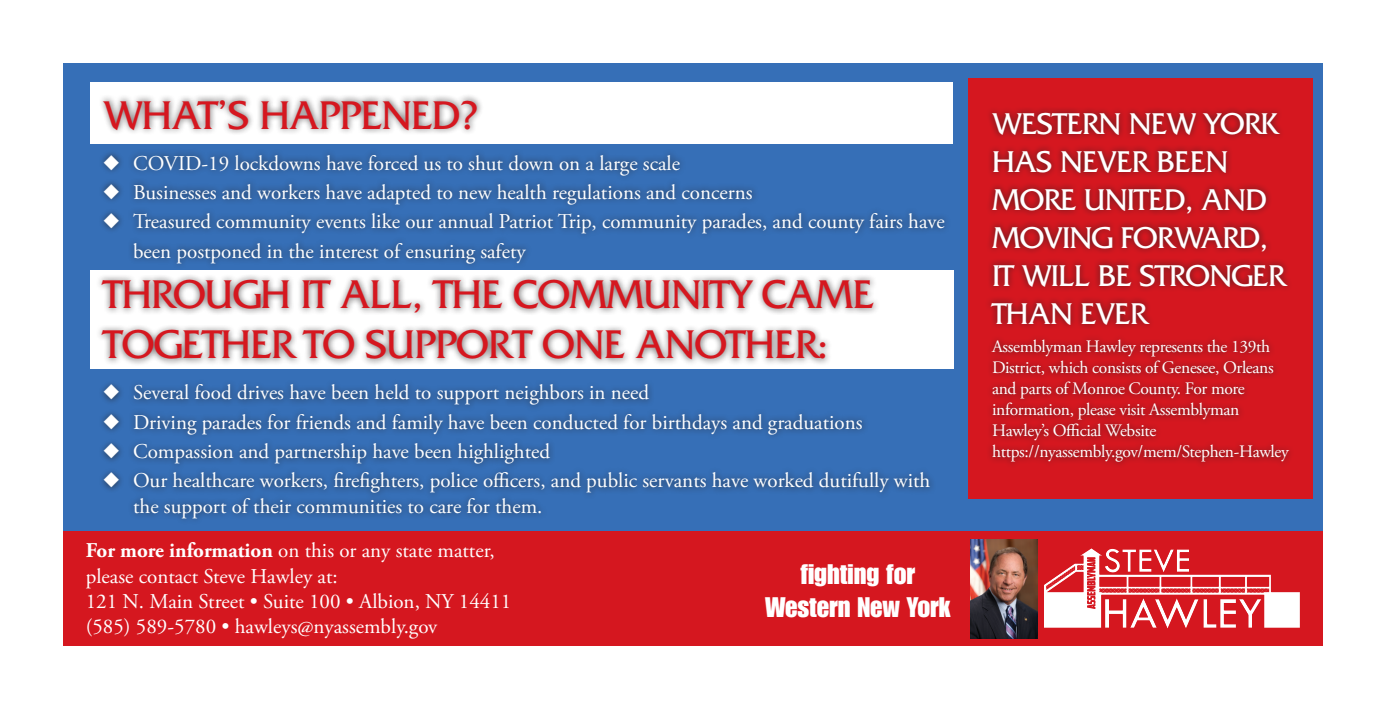
<style>
.page{position:relative;width:1386px;height:709px;background:#fff}
.page>*{position:absolute;margin:0;border:0;box-sizing:border-box;transform-origin:0 0}
.t1{font:42px/50.4px "Friz Quadrata";letter-spacing:-.02em;color:#d5171f}
.t2{font:31.5px/37.8px "Friz Quadrata";letter-spacing:-.02em;color:#fff}
.t3{font:27.65px/33.2px "Impact";color:#fff;text-align:center}
.t4{font:21px/25.2px "Adobe Garamond Pro";color:#fff}
.t5{font:17.5px/21px "Adobe Garamond Pro";letter-spacing:-.02em;color:#fff}
.s1{font-weight:700}
</style>
<div class="page">
<div style="left:63px;top:63px;width:1260px;height:468px;background:#366fb7"></div>
<div style="left:969px;top:79px;width:344px;height:420px;background:#d5171f"></div>
<div style="left:91px;top:82px;width:862px;height:62px;background:#fff"></div>
<div style="left:63px;top:531px;width:1260px;height:115px;background:#d5171f"></div>
<div style="left:95px;top:93px;width:856px;height:431px;background:#231f20;opacity:.75"></div>
<img style="left:970px;top:540px;width:67px;height:99px">
<img style="left:1067px;top:549px;width:24px;height:20px">
<div style="left:984px;top:106px;width:311px;height:363px;background:#231f20;opacity:.75"></div>
<h1 class="t1" style="left:103px;top:90px;width:378px">WHAT’S HAPPENED?</h1>
<p class="t4" style="left:103px;top:151px;width:578px">◆ COVID-19 lockdowns have forced us to shut down on a large scale</p>
<p class="t4" style="left:103px;top:180px;width:651px">◆ Businesses and workers have adapted to new health regulations and concerns</p>
<p class="t4" style="left:133px;top:208px;width:813px;line-height:29.4px;text-indent:-30px">◆ Treasured community events like our annual Patriot Trip, community parades, and county fairs have been postponed in the interest of ensuring safety</p>
<h1 class="t1" style="left:103px;top:269px;width:773px">THROUGH IT ALL, THE COMMUNITY CAME<br>TOGETHER TO SUPPORT ONE ANOTHER:</h1>
<p class="t4" style="left:103px;top:381px;width:547px">◆ Several food drives have been held to support neighbors in need</p>
<p class="t4" style="left:103px;top:410px;width:761px">◆ Driving parades for friends and family have been conducted for birthdays and graduations</p>
<p class="t4" style="left:103px;top:439px;width:448px">◆ Compassion and partnership have been highlighted</p>
<p class="t4" style="left:133px;top:469px;width:799px;text-indent:-30px">◆ Our healthcare workers, firefighters, police officers, and public servants have worked dutifully with the support of their communities to care for them.</p>
<p class="t4" style="left:86px;top:539px;width:427px"><span class="s1">For more information</span> on this or any state matter, please contact Steve Hawley at:<br>121 N. Main Street • Suite 100 • Albion, NY 14411 (585) 589-5780 • hawleys@nyassembly.gov</p>
<h3 class="t3" style="left:765px;top:557px;width:187px">fighting for<br>Western New York</h3>
<h2 class="t2" style="left:992px;top:106px;width:294px">WESTERN NEW YORK<br>HAS NEVER BEEN<br>MORE UNITED, AND<br>MOVING FORWARD,<br>IT WILL BE STRONGER<br>THAN EVER</h2>
<p class="t5" style="left:992px;top:337px;width:298px">Assemblyman Hawley represents the 139th District, which consists of Genesee, Orleans and parts of Monroe County. For more information, please visit Assemblyman Hawley’s Official Website https://nyassembly.gov/mem/Stephen-Hawley</p>
</div>
